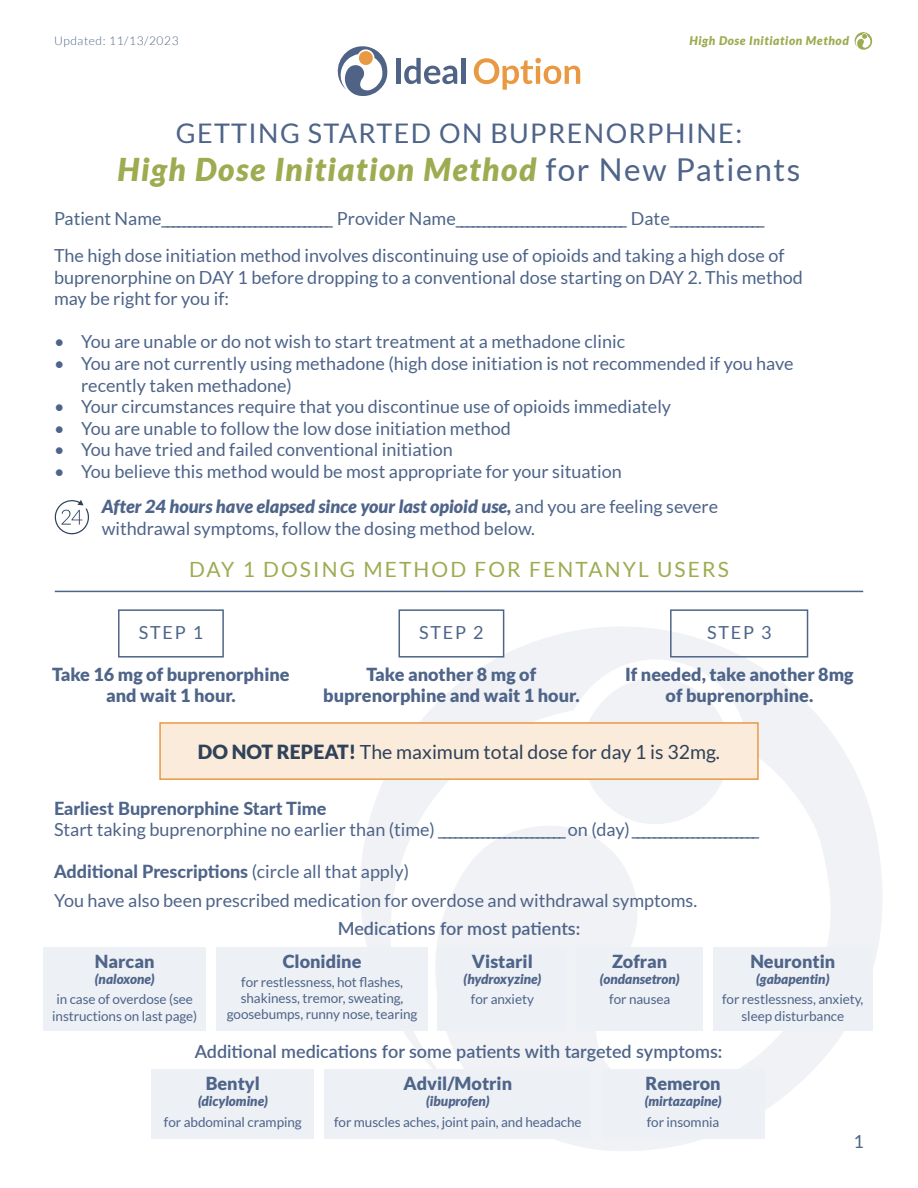
<style>
.page{position:relative;width:918px;height:1188px;background:#fff}
.page>*{position:absolute;margin:0;border:0;box-sizing:border-box;transform-origin:0 0}
.t1{font:italic 900 31.5px "Lato";letter-spacing:.05em;color:#9eab51}
.t2{font:27px "Lato";letter-spacing:.05em;color:#4e6489}
.t3{font:21px "Lato";letter-spacing:.1em;color:#9eab51}
.t4{font:19.5px "Lato";color:#2f4259}
.t5{font:18px/21.6px "Lato";color:#4e6489}
.t6{font:900 18px/21.6px "Lato";color:#4e6489;text-align:center}
.t7{font:18px "Lato";color:#4d6589}
.t8{font:600 18px "Lato";color:#4e6489}
.t9{font:800 18px "Lato";color:#4e6489}
.t10{font:13.5px/16.2px "Lato";letter-spacing:-.005em;color:#4e6489;text-align:center}
.t11{font:italic 900 13.5px "Lato";color:#4e6489}
.t12{font:italic 900 12px "Lato";letter-spacing:.05em;color:#9eab51}
.t13{font:300 12px "Lato";letter-spacing:.05em;color:#4e6489}
.s1{font-weight:400;font-style:normal;color:#4e6489}
.s2{font-weight:900;font-style:italic}
.s3{font-weight:900}
.s4{font-weight:800}
.s5{color:#4d6589}
.s6{font-weight:400}
</style>
<div class="page">
<svg style="left:359px;top:625px;width:523px;height:526px"></svg>
<svg style="left:582px;top:678px;width:147px;height:146px"></svg>
<svg style="left:854px;top:32px;width:19px;height:18px"></svg>
<div style="left:118px;top:609px;width:106px;height:49px;border:2px solid #4e6489"></div>
<div style="left:399px;top:609px;width:105px;height:49px;border:2px solid #4e6489"></div>
<div style="left:670px;top:609px;width:138px;height:49px;border:2px solid #4e6489"></div>
<hr style="left:55px;top:591px;width:808px;height:1px;background:#4e6489">
<div style="left:160px;top:723px;width:598px;height:56px;background:#faebda"></div>
<div style="left:159px;top:722px;width:600px;height:58px;border:2px solid #e89944"></div>
<div style="left:396px;top:59px;width:5px;height:25px;background:#4f6387"></div>
<svg style="left:404px;top:58px;width:53px;height:26px"></svg>
<div style="left:461px;top:58px;width:5px;height:26px;background:#4f6387"></div>
<svg style="left:474px;top:58px;width:106px;height:32px"></svg>
<hr style="left:536px;top:66px;width:4px;height:18px;background:#e89942">
<svg style="left:337px;top:46px;width:51px;height:50px"></svg>
<svg style="left:54px;top:500px;width:35px;height:35px"></svg>
<div style="left:713px;top:947px;width:160px;height:84px;background:#edf0f5"></div>
<div style="left:576px;top:947px;width:127px;height:84px;background:#edf0f5"></div>
<div style="left:438px;top:947px;width:129px;height:84px;background:#edf0f5"></div>
<div style="left:216px;top:947px;width:212px;height:84px;background:#edf0f5"></div>
<div style="left:44px;top:947px;width:162px;height:84px;background:#edf0f5"></div>
<div style="left:152px;top:1070px;width:162px;height:69px;background:#edf0f5"></div>
<div style="left:325px;top:1070px;width:266px;height:69px;background:#edf0f5"></div>
<div style="left:602px;top:1070px;width:162px;height:69px;background:#edf0f5"></div>
<p class="t13" style="left:54px;top:35px;width:126px">Updated: 11/13/2023</p>
<p class="t12" style="left:689px;top:34px;width:161px">High Dose Initiation Method</p>
<p class="t2" style="left:176px;top:119px;width:568px">GETTING STARTED ON BUPRENORPHINE:</p>
<p class="t1" style="left:118px;top:151px;width:684px">High Dose Initiation Method <span class="s1">for New Patients</span></p>
<p class="t7" style="left:54px;top:209px;width:712px">Patient Name_______________________________ Provider Name_______________________________ Date_________________</p>
<p class="t5" style="left:54px;top:245px;width:750px">The high dose initiation method involves discontinuing use of opioids and taking a high dose of buprenorphine on DAY 1 before dropping to a conventional dose starting on DAY 2. This method may be right for you if:</p>
<p class="t5" style="left:54px;top:331px;width:573px">• You are unable or do not wish to start treatment at a methadone clinic</p>
<p class="t5" style="left:81px;top:353px;width:714px;text-indent:-27px">• You are not currently using methadone (high dose initiation is not recommended if you have recently taken methadone)</p>
<p class="t5" style="left:54px;top:396px;width:619px">• Your circumstances require that you discontinue use of opioids immediately</p>
<p class="t5" style="left:54px;top:417px;width:458px">• You are unable to follow the low dose initiation method</p>
<p class="t5" style="left:54px;top:439px;width:400px">• You have tried and failed conventional initiation</p>
<p class="t5" style="left:54px;top:461px;width:569px">• You believe this method would be most appropriate for your situation</p>
<p class="t5" style="left:102px;top:496px;width:618px"><span class="s2">After 24 hours have elapsed since your last opioid use,</span> and you are feeling severe withdrawal symptoms, follow the dosing method below.</p>
<p class="t3" style="left:189px;top:558px;width:541px">DAY 1 DOSING METHOD FOR FENTANYL USERS</p>
<p class="t5" style="left:139px;top:622px;width:66px">STEP 1</p>
<p class="t6" style="left:52px;top:663px;width:239px">Take 16 mg of buprenorphine and wait 1 hour.</p>
<p class="t5" style="left:419px;top:622px;width:66px">STEP 2</p>
<p class="t6" style="left:323px;top:663px;width:258px">Take another 8 mg of buprenorphine and wait 1 hour.</p>
<p class="t5" style="left:707px;top:622px;width:66px">STEP 3</p>
<p class="t6" style="left:625px;top:663px;width:230px">If needed, take another 8mg of buprenorphine.</p>
<p class="t4" style="left:198px;top:741px;width:524px"><span class="s3">DO NOT REPEAT!</span> The maximum total dose for day 1 is 32mg.</p>
<p class="t5" style="left:54px;top:797px;width:707px"><span class="s4">Earliest Buprenorphine Start Time<br></span>Start taking buprenorphine no earlier than (time) <span class="s5">_______________________</span> on (day) <span class="s5">_______________________</span></p>
<p class="t9" style="left:54px;top:858px;width:357px">Additional Prescriptions <span class="s6">(circle all that apply)</span></p>
<p class="t5" style="left:54px;top:889px;width:645px">You have also been prescribed medication for overdose and withdrawal symptoms.</p>
<p class="t8" style="left:338px;top:915px;width:244px">Medications for most patients:</p>
<p class="t6" style="left:95px;top:950px;width:61px">Narcan</p>
<p class="t11" style="left:95px;top:971px;width:61px">(naloxone)</p>
<p class="t10" style="left:52px;top:991px;width:146px">in case of overdose (see instructions on last page)</p>
<p class="t6" style="left:283px;top:950px;width:80px">Clonidine</p>
<p class="t10" style="left:227px;top:974px;width:192px">for restlessness, hot flashes, shakiness, tremor, sweating, goosebumps, runny nose, tearing</p>
<p class="t6" style="left:472px;top:950px;width:62px">Vistaril</p>
<p class="t11" style="left:464px;top:971px;width:79px">(hydroxyzine)</p>
<p class="t10" style="left:471px;top:991px;width:65px">for anxiety</p>
<p class="t6" style="left:612px;top:950px;width:57px">Zofran</p>
<p class="t11" style="left:600px;top:971px;width:81px">(ondansetron)</p>
<p class="t10" style="left:609px;top:991px;width:63px">for nausea</p>
<p class="t6" style="left:750px;top:950px;width:86px">Neurontin</p>
<p class="t11" style="left:756px;top:971px;width:75px">(gabapentin)</p>
<p class="t10" style="left:722px;top:991px;width:143px">for restlessness, anxiety, sleep disturbance</p>
<p class="t8" style="left:195px;top:1038px;width:529px">Additional medications for some patients with targeted symptoms:</p>
<p class="t6" style="left:206px;top:1072px;width:56px">Bentyl</p>
<p class="t11" style="left:198px;top:1093px;width:71px">(dicylomine)</p>
<p class="t10" style="left:164px;top:1114px;width:139px">for abdominal cramping</p>
<p class="t6" style="left:404px;top:1072px;width:110px">Advil/Motrin</p>
<p class="t11" style="left:426px;top:1093px;width:65px">(ibuprofen)</p>
<p class="t10" style="left:334px;top:1114px;width:249px">for muscles aches, joint pain, and headache</p>
<p class="t6" style="left:645px;top:1072px;width:77px">Remeron</p>
<p class="t11" style="left:645px;top:1093px;width:78px">(mirtazapine)</p>
<p class="t10" style="left:647px;top:1114px;width:74px">for insomnia</p>
<p class="t7" style="left:854px;top:1132px;width:12px">1</p>
</div>
